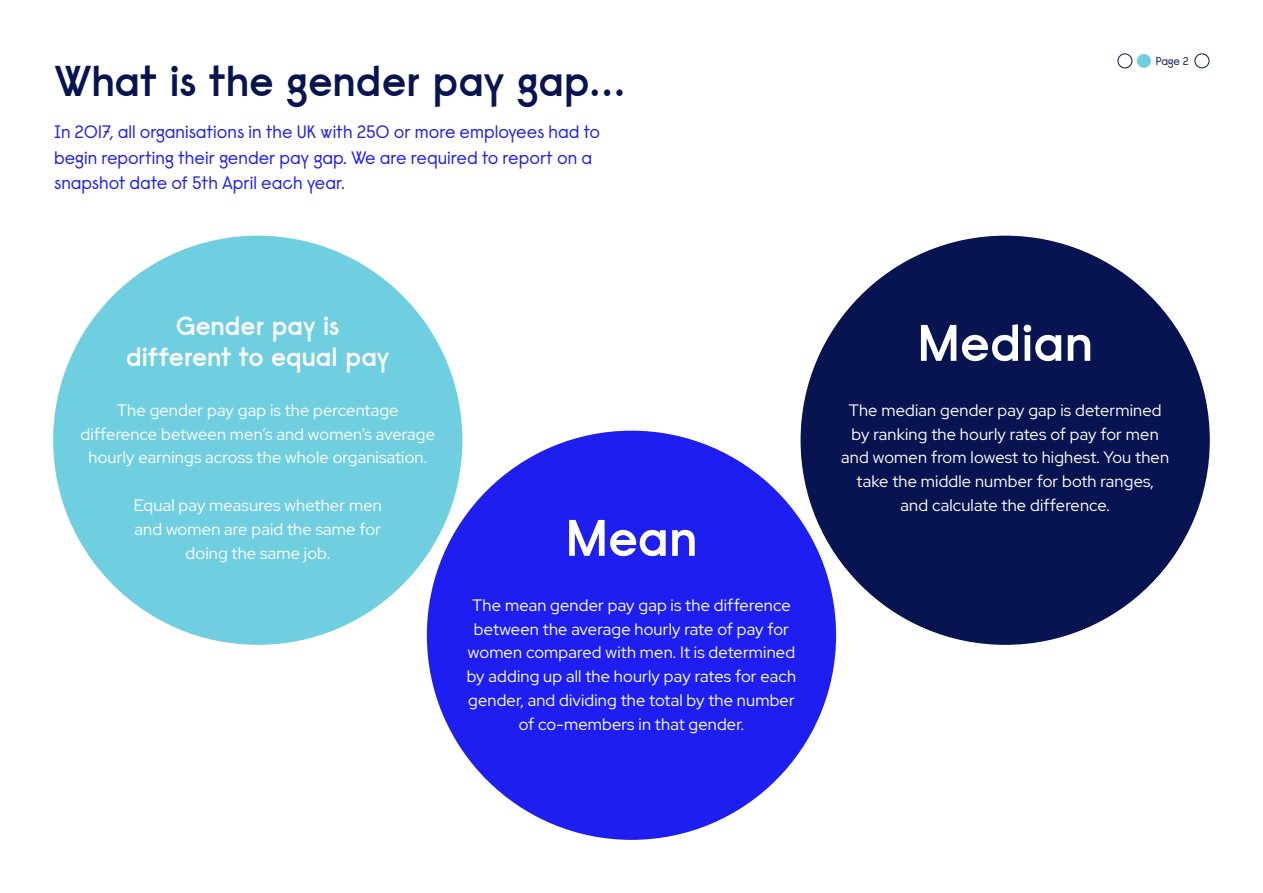
<style>
.page{position:relative;width:1263px;height:893px;background:#fff}
.page>*{position:absolute;margin:0;border:0;box-sizing:border-box;transform-origin:0 0}
.t1{font:600 51.3px "Raisonne";letter-spacing:-.02em;color:#fff}
.t2{font:600 42px "Raisonne";letter-spacing:-.02em;color:#081351}
.t3{font:600 25.65px/30.8px "Raisonne";letter-spacing:-.02em;color:#fff;text-align:center}
.t4{font:18px/25.5px "Raisonne Pro";color:#1e1ef0}
.t5{font:16.5px/23.9px "Red Hat Display";letter-spacing:.01em;color:#fff;text-align:center}
.t6{font:11.25px "Raisonne Pro";color:#081351}
</style>
<div class="page">
<div style="left:1137px;top:54px;width:14px;height:14px;background:#6fcfe1;border-radius:50%"></div>
<div style="left:1194px;top:53px;width:15px;height:15px;border:1px solid #081351;border-radius:50%"></div>
<div style="left:1117px;top:53px;width:15px;height:15px;border:1px solid #081351;border-radius:50%"></div>
<div style="left:53px;top:236px;width:409px;height:409px;background:#6fcfe1;border-radius:50%"></div>
<div style="left:427px;top:431px;width:409px;height:409px;background:#1e1ef0;border-radius:50%"></div>
<div style="left:800px;top:236px;width:410px;height:409px;background:#081351;border-radius:50%"></div>
<h2 class="t2" style="left:54px;top:54px;width:573px">What is the gender pay gap...</h2>
<p class="t4" style="left:54px;top:119px;width:548px">In 2017, all organisations in the UK with 250 or more employees had to begin reporting their gender pay gap. We are required to report on a snapshot date of 5th April each year.</p>
<p class="t6" style="left:1156px;top:54px;width:34px">Page 2</p>
<h3 class="t3" style="left:126px;top:310px;width:265px">Gender pay is different to equal pay</h3>
<p class="t5" style="left:80px;top:398px;width:356px">The gender pay gap is the percentage difference between men’s and women’s average hourly earnings across the whole organisation.</p>
<p class="t5" style="left:134px;top:493px;width:250px">Equal pay measures whether men and women are paid the same for doing the same job.</p>
<h1 class="t1" style="left:565px;top:505px;width:135px">Mean</h1>
<p class="t5" style="left:467px;top:593px;width:331px">The mean gender pay gap is the difference between the average hourly rate of pay for women compared with men. It is determined by adding up all the hourly pay rates for each gender, and dividing the total by the number of co-members in that gender.</p>
<h1 class="t1" style="left:917px;top:310px;width:179px">Median</h1>
<p class="t5" style="left:841px;top:398px;width:329px">The median gender pay gap is determined by ranking the hourly rates of pay for men and women from lowest to highest. You then take the middle number for both ranges, and calculate the difference.</p>
</div>
